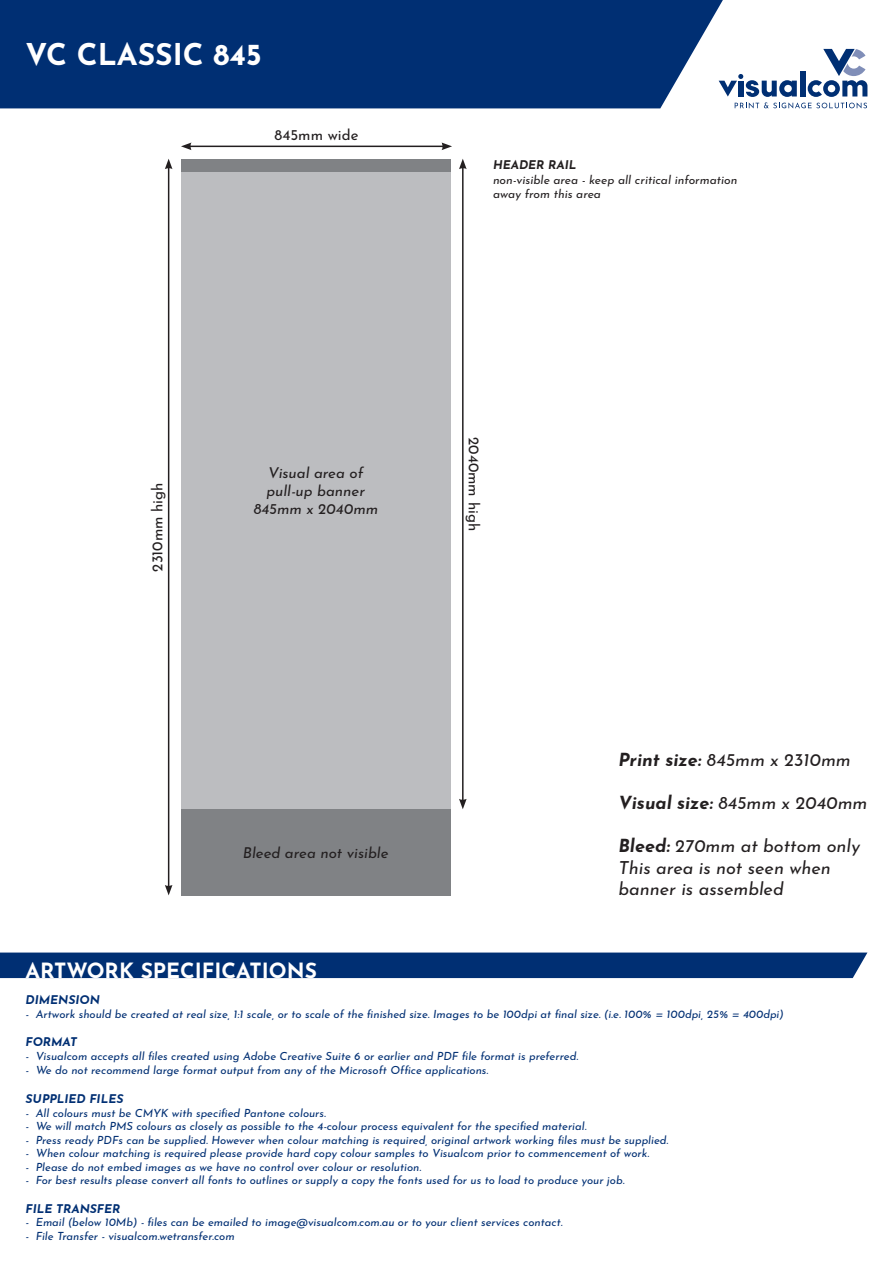
<style>
.page{position:relative;width:893px;height:1263px;background:#fff}
.page>*{position:absolute;margin:0;border:0;box-sizing:border-box;transform-origin:0 0}
.t1{font:700 30px "Josefin Sans";color:#fff}
.t2{font:700 21px "Josefin Sans";color:#fff}
.t3{font:italic 18px "Josefin Sans";color:#231f20}
.t4{font:italic 15px "Josefin Sans";color:#231f20}
.t5{font:15px "Josefin Sans";color:#231f20}
.t6{font:italic 12px "Josefin Sans";color:#231f20}
.t7{font:italic 700 12px "Josefin Sans";color:#002f73}
.t8{font:italic 700 12px "Josefin Sans";color:#231f20}
.t9{font:italic 11.25px "Josefin Sans";color:#002f73}
.s1{font-weight:700}
</style>
<div class="page">
<div style="left:0;top:952px;width:867px;height:26px;background:#002f73"></div>
<div style="left:0;top:0;width:723px;height:108px;background:#002f73"></div>
<svg style="left:719px;top:49px;width:148px;height:59px"></svg>
<div style="left:181px;top:171px;width:269px;height:638px;background:#bcbdc0"></div>
<hr style="left:189px;top:146px;width:255px;height:1px;background:#231f20">
<svg style="left:442px;top:142px;width:10px;height:8px"></svg>
<svg style="left:181px;top:142px;width:10px;height:8px"></svg>
<hr style="left:168px;top:167px;width:1px;height:720px;background:#231f20">
<svg style="left:165px;top:159px;width:7px;height:10px"></svg>
<svg style="left:165px;top:885px;width:7px;height:10px"></svg>
<hr style="left:462px;top:167px;width:2px;height:634px;background:#231f20">
<svg style="left:459px;top:799px;width:8px;height:10px"></svg>
<svg style="left:459px;top:159px;width:8px;height:10px"></svg>
<div style="left:181px;top:809px;width:269px;height:86px;background:#808285"></div>
<div style="left:181px;top:159px;width:269px;height:12px;background:#808285"></div>
<p class="t1" style="left:26px;top:28px;width:238px">VC CLASSIC 845</p>
<p class="t5" style="left:275px;top:122px;width:85px">845mm wide</p>
<p class="t8" style="left:493px;top:155px;width:85px">HEADER RAIL</p>
<p class="t6" style="left:493px;top:170px;width:246px">non-visible area - keep all critical information</p>
<p class="t6" style="left:493px;top:184px;width:109px">away from this area</p>
<p class="t5" style="left:145px;top:572px;width:91px;rotate:-90deg">2310mm high</p>
<p class="t4" style="left:268px;top:460px;width:97px">Visual area of</p>
<p class="t4" style="left:266px;top:478px;width:100px">pull-up banner</p>
<p class="t4" style="left:253px;top:496px;width:126px">845mm x 2040mm</p>
<p class="t5" style="left:487px;top:437px;width:95px;rotate:90deg">2040mm high</p>
<p class="t4" style="left:243px;top:840px;width:147px">Bleed area not visible</p>
<p class="t3" style="left:618px;top:744px;width:234px"><span class="s1">Print size:</span> 845mm x 2310mm</p>
<p class="t3" style="left:618px;top:788px;width:250px"><span class="s1">Visual size:</span> 845mm x 2040mm</p>
<p class="t3" style="left:618px;top:831px;width:243px"><span class="s1">Bleed:</span> 270mm at bottom only</p>
<p class="t3" style="left:618px;top:852px;width:214px">This area is not seen when</p>
<p class="t3" style="left:618px;top:874px;width:167px">banner is assembled</p>
<h2 class="t2" style="left:26px;top:952px;width:293px">ARTWORK SPECIFICATIONS</h2>
<p class="t7" style="left:26px;top:989px;width:76px">DIMENSION</p>
<p class="t9" style="left:26px;top:1004px;width:760px">- Artwork should be created at real size, 1:1 scale, or to scale of the finished size. Images to be 100dpi at final size. (i.e. 100% = 100dpi, 25% = 400dpi)</p>
<p class="t7" style="left:26px;top:1032px;width:53px">FORMAT</p>
<p class="t9" style="left:26px;top:1046px;width:554px">- Visualcom accepts all files created using Adobe Creative Suite 6 or earlier and PDF file format is preferred.</p>
<p class="t9" style="left:26px;top:1061px;width:464px">- We do not recommend large format output from any of the Microsoft Office applications.</p>
<p class="t7" style="left:26px;top:1088px;width:99px">SUPPLIED FILES</p>
<p class="t9" style="left:26px;top:1103px;width:302px">- All colours must be CMYK with specified Pantone colours.</p>
<p class="t9" style="left:26px;top:1117px;width:563px">- We will match PMS colours as closely as possible to the 4-colour process equivalent for the specified material.</p>
<p class="t9" style="left:26px;top:1130px;width:644px">- Press ready PDFs can be supplied. However when colour matching is required, original artwork working files must be supplied.</p>
<p class="t9" style="left:26px;top:1144px;width:625px">- When colour matching is required please provide hard copy colour samples to Visualcom prior to commencement of work.</p>
<p class="t9" style="left:26px;top:1157px;width:397px">- Please do not embed images as we have no control over colour or resolution.</p>
<p class="t9" style="left:26px;top:1171px;width:601px">- For best results please convert all fonts to outlines or supply a copy the fonts used for us to load to produce your job.</p>
<p class="t7" style="left:26px;top:1198px;width:96px">FILE TRANSFER</p>
<p class="t9" style="left:26px;top:1213px;width:539px">- Email (below 10Mb) - files can be emailed to image@visualcom.com.au or to your client services contact.</p>
<p class="t9" style="left:26px;top:1226px;width:211px">- File Transfer - visualcom.wetransfer.com</p>
</div>
